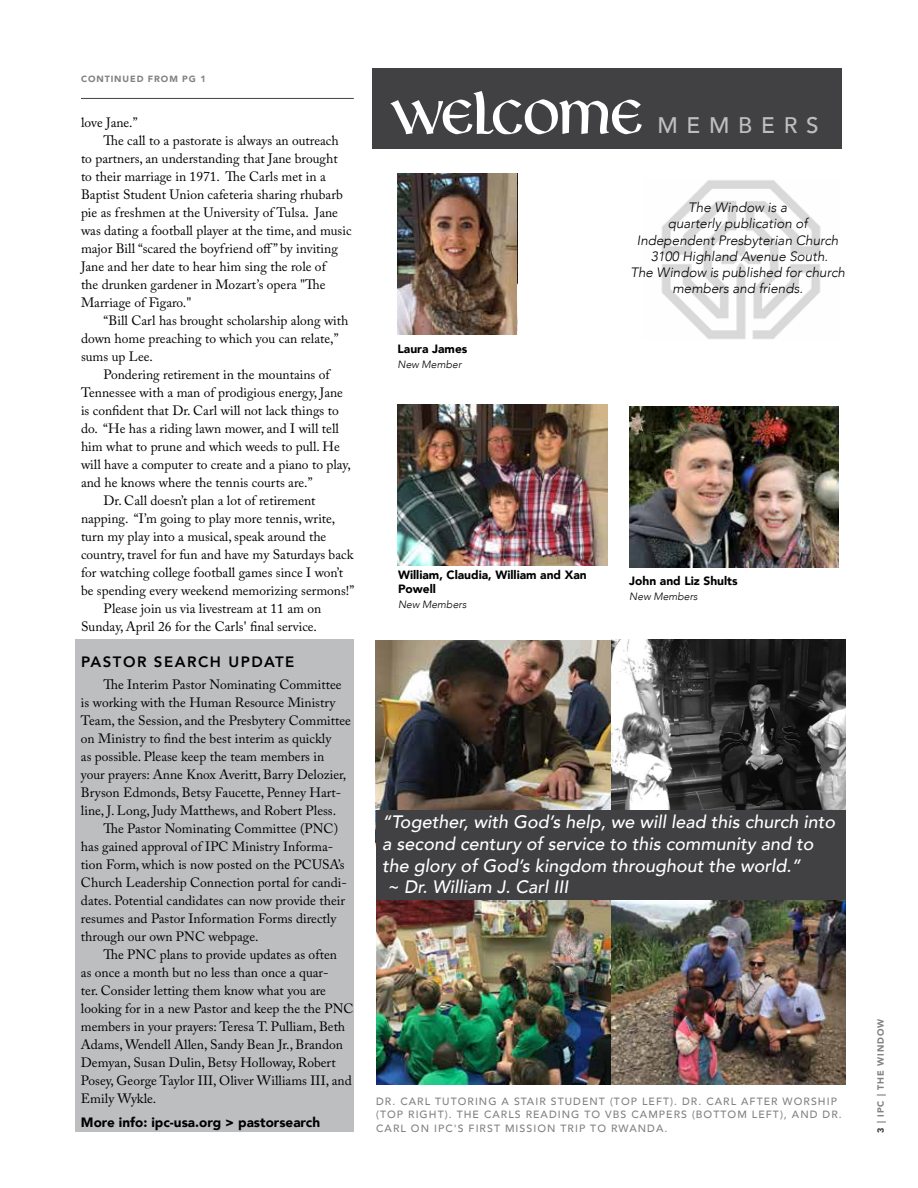
<style>
.page{position:relative;width:918px;height:1188px;background:#fff}
.page>*{position:absolute;margin:0;border:0;box-sizing:border-box;transform-origin:0 0}
.t1{font:61.5px "Livingstone";color:#fff}
.t2{font:500 22.5px "Avenir";letter-spacing:.39em;color:#bcbec0}
.t3{font:italic 500 18px/21.6px "Avenir";color:#fff}
.t4{font:800 15px "Avenir";letter-spacing:.1em;color:#000}
.t5{font:13.5px/18px "Adobe Caslon Pro";color:#000}
.t6{font:italic 300 13.5px/16.2px "Avenir";color:#000;text-align:center}
.t7{font:900 13.5px "Avenir";color:#000}
.t8{font:900 12px/14.4px "Avenir";color:#000}
.t9{font:500 10.5px/13.5px "Avenir";letter-spacing:.1em;color:#808285}
.t10{font:italic 300 10.5px "Avenir";color:#000}
.t11{font:900 9px "Avenir";letter-spacing:.1em;color:#808285}
.s1{color:#414042}
</style>
<div class="page">
<img style="left:398px;top:405px;width:209px;height:161px">
<div style="left:76px;top:639px;width:278px;height:493px;background:#bcbec0"></div>
<div style="left:372px;top:68px;width:470px;height:81px;background:#414042"></div>
<hr style="left:81px;top:98px;width:273px;height:1px;background:#414042">
<img style="left:661px;top:180px;width:160px;height:159px">
<img style="left:398px;top:173px;width:119px;height:161px">
<img style="left:630px;top:406px;width:208px;height:161px">
<img style="left:375px;top:641px;width:236px;height:205px">
<img style="left:611px;top:639px;width:235px;height:171px">
<img style="left:376px;top:900px;width:235px;height:185px">
<img style="left:611px;top:900px;width:235px;height:185px">
<div style="left:376px;top:810px;width:470px;height:90px;background:#414042"></div>
<p class="t11" style="left:81px;top:71px;width:126px">CONTINUED FROM PG 1</p>
<p class="t5" style="left:81px;top:113px;width:58px">love Jane.”</p>
<p class="t5" style="left:104px;top:131px;width:237px">The call to a pastorate is always an outreach</p>
<p class="t5" style="left:81px;top:149px;width:258px">to partners, an understanding that Jane brought</p>
<p class="t5" style="left:81px;top:167px;width:246px">to their marriage in 1971. The Carls met in a</p>
<p class="t5" style="left:81px;top:185px;width:263px">Baptist Student Union cafeteria sharing rhubarb</p>
<p class="t5" style="left:81px;top:203px;width:259px">pie as freshmen at the University of Tulsa. Jane</p>
<p class="t5" style="left:81px;top:221px;width:272px">was dating a football player at the time, and music</p>
<p class="t5" style="left:81px;top:239px;width:258px">major Bill “scared the boyfriend off” by inviting</p>
<p class="t5" style="left:81px;top:257px;width:246px">Jane and her date to hear him sing the role of</p>
<p class="t5" style="left:81px;top:275px;width:246px">the drunken gardener in Mozart’s opera "The</p>
<p class="t5" style="left:81px;top:293px;width:112px">Marriage of Figaro."</p>
<p class="t5" style="left:104px;top:311px;width:246px">“Bill Carl has brought scholarship along with</p>
<p class="t5" style="left:81px;top:329px;width:259px">down home preaching to which you can relate,”</p>
<p class="t5" style="left:81px;top:347px;width:74px">sums up Lee.</p>
<p class="t5" style="left:104px;top:365px;width:228px">Pondering retirement in the mountains of</p>
<p class="t5" style="left:81px;top:383px;width:264px">Tennessee with a man of prodigious energy, Jane</p>
<p class="t5" style="left:81px;top:401px;width:259px">is confident that Dr. Carl will not lack things to</p>
<p class="t5" style="left:81px;top:419px;width:260px">do. “He has a riding lawn mower, and I will tell</p>
<p class="t5" style="left:81px;top:437px;width:260px">him what to prune and which weeds to pull. He</p>
<p class="t5" style="left:81px;top:455px;width:271px">will have a computer to create and a piano to play,</p>
<p class="t5" style="left:81px;top:473px;width:233px">and he knows where the tennis courts are.”</p>
<p class="t5" style="left:104px;top:491px;width:214px">Dr. Call doesn’t plan a lot of retirement</p>
<p class="t5" style="left:81px;top:509px;width:256px">napping. “I’m going to play more tennis, write,</p>
<p class="t5" style="left:81px;top:527px;width:247px">turn my play into a musical, speak around the</p>
<p class="t5" style="left:81px;top:545px;width:274px">country, travel for fun and have my Saturdays back</p>
<p class="t5" style="left:81px;top:563px;width:264px">for watching college football games since I won’t</p>
<p class="t5" style="left:81px;top:581px;width:275px">be spending every weekend memorizing sermons!”</p>
<p class="t5" style="left:104px;top:599px;width:219px">Please join us via livestream at 11 am on</p>
<p class="t5" style="left:81px;top:617px;width:237px">Sunday, April 26 for the Carls' final service.</p>
<p class="t4" style="left:81px;top:650px;width:215px">PASTOR SEARCH UPDATE</p>
<p class="t5" style="left:81px;top:676px;width:272px;text-indent:23px">The Interim Pastor Nominating Committee is working with the Human Resource Ministry Team, the Session, and the Presbytery Committee on Ministry to find the best interim as quickly<br>as possible. Please keep the team members in your prayers: Anne Knox Averitt, Barry Delozier, Bryson Edmonds, Betsy Faucette, Penney Hart&shy;line, J. Long, Judy Matthews, and Robert Pless.</p>
<p class="t5" style="left:81px;top:820px;width:267px;text-indent:23px">The Pastor Nominating Committee (PNC) has gained approval of IPC Ministry Informa&shy;tion Form, which is now posted on the PCUSA’s Church Leadership Connection portal for candi&shy;dates. Potential candidates can now provide their resumes and Pastor Information Forms directly through our own PNC webpage.</p>
<p class="t5" style="left:81px;top:946px;width:274px;text-indent:23px">The PNC plans to provide updates as often<br>as once a month but no less than once a quar-<br>ter. Consider letting them know what you are looking for in a new Pastor and keep the the PNC members in your prayers: Teresa T. Pulliam, Beth Adams, Wendell Allen, Sandy Bean Jr., Brandon Demyan, Susan Dulin, Betsy Holloway, Robert Posey, George Taylor III, Oliver Williams III, and Emily Wykle.</p>
<p class="t7" style="left:81px;top:1111px;width:241px">More info: ipc-usa.org &gt; pastorsearch</p>
<h1 class="t1" style="left:388px;top:85px;width:254px">welcome</h1>
<h2 class="t2" style="left:657px;top:105px;width:163px">MEMBERS</h2>
<p class="t8" style="left:398px;top:341px;width:71px">Laura James</p>
<p class="t10" style="left:398px;top:358px;width:65px">New Member</p>
<p class="t6" style="left:630px;top:200px;width:216px">The Window is a<br>quarterly publication of<br>Independent Presbyterian Church<br>3100 Highland Avenue South.<br>The Window is published for church members and friends.</p>
<p class="t8" style="left:398px;top:567px;width:190px">William, Claudia, William and Xan<br>Powell</p>
<p class="t10" style="left:398px;top:598px;width:70px">New Members</p>
<p class="t8" style="left:629px;top:574px;width:110px">John and Liz Shults</p>
<p class="t10" style="left:629px;top:591px;width:70px">New Members</p>
<h3 class="t3" style="left:382px;top:812px;width:454px">“Together, with God’s help, we will lead this church into a second century of service to this community and to the glory of God’s kingdom throughout the world.”<br>~ Dr. William J. Carl III</h3>
<p class="t9" style="left:376px;top:1094px;width:467px">DR. CARL TUTORING A STAIR STUDENT (TOP LEFT). DR. CARL AFTER WORSHIP (TOP RIGHT). THE CARLS READING TO VBS CAMPERS (BOTTOM LEFT), AND DR.<br>CARL ON IPC'S FIRST MISSION TRIP TO RWANDA.</p>
<p class="t11" style="left:873px;top:1133px;width:116px;rotate:-90deg"><span class="s1">3</span> | IPC | THE WINDOW</p>
</div>
